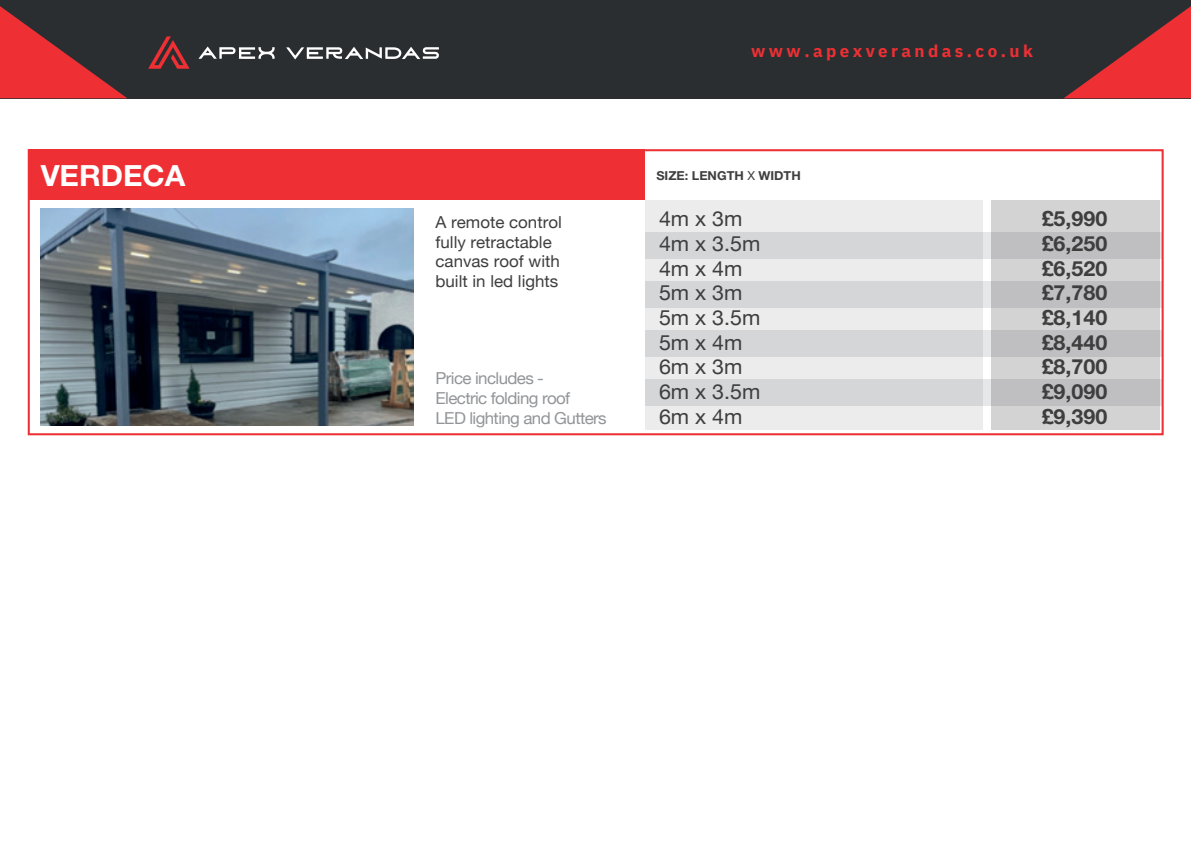
<style>
.page{position:relative;width:1191px;height:842px;background:#fff}
.page>*{position:absolute;margin:0;border:0;box-sizing:border-box;transform-origin:0 0}
.t1{font:700 29.2px "Helvetica Neue LT Pro";color:#fff}
.t2{font:700 20.9px/24.7px "Helvetica Neue LT Pro";color:#3e3e3f;text-align:justify}
.t3{font:20.9px/24.7px "Helvetica Neue";color:#3e3e3f}
.t4{font:700 17px "IBM Plex Sans";letter-spacing:.2em;color:#ee3034}
.t5{font:16.5px/19.8px "Helvetica Neue";color:#3e3e3f}
.t6{font:16.5px/19.8px "Helvetica Neue";letter-spacing:-.035em;color:#939598}
.t7{font:700 12.4px "Helvetica Neue LT Pro";color:#3e3e3f}
.s1{font-family:"Helvetica Neue";font-weight:400}
</style>
<div class="page">
<div style="left:0;top:0;width:595px;height:98px;background:#2a2e31"></div>
<svg style="left:148px;top:36px;width:41px;height:33px"></svg>
<svg style="left:198px;top:47px;width:77px;height:12px"></svg>
<svg style="left:286px;top:47px;width:153px;height:12px"></svg>
<svg style="left:0;top:6px;width:127px;height:92px"></svg>
<div style="left:595px;top:0;width:596px;height:98px;background:#2a2e31"></div>
<svg style="left:1064px;top:6px;width:127px;height:92px"></svg>
<div style="left:645px;top:200px;width:337px;height:229px;background:linear-gradient(to right,#e1e1e2,#e1e1e2)"></div>
<div style="left:991px;top:200px;width:168px;height:229px;background:linear-gradient(to right,#c9c9ca,#c9c9ca)"></div>
<div style="left:28px;top:149px;width:617px;height:51px;background:#ee3034"></div>
<div style="left:28px;top:149px;width:1135px;height:286px;border:2px solid #ee3034"></div>
<img style="left:41px;top:208px;width:372px;height:217px">
<h1 class="t1" style="left:41px;top:157px;width:146px">VERDECA</h1>
<p class="t5" style="left:435px;top:212px;width:128px">A remote control fully retractable canvas roof with built in led lights</p>
<p class="t6" style="left:435px;top:368px;width:173px">Price includes -<br>Electric folding roof<br>LED lighting and Gutters</p>
<p class="t4" style="left:751px;top:37px;width:283px">www.apexverandas.co.uk</p>
<p class="t7" style="left:656px;top:168px;width:146px">SIZE: LENGTH <span class="s1">X</span> WIDTH</p>
<p class="t3" style="left:659px;top:206px;width:103px">4m x 3m<br>4m x 3.5m<br>4m x 4m<br>5m x 3m<br>5m x 3.5m<br>5m x 4m<br>6m x 3m<br>6m x 3.5m<br>6m x 4m</p>
<p class="t2" style="left:1041px;top:206px;width:67px">£5,990 £6,250 £6,520 £7,780 £8,140 £8,440 £8,700 £9,090 £9,390</p>
</div>
